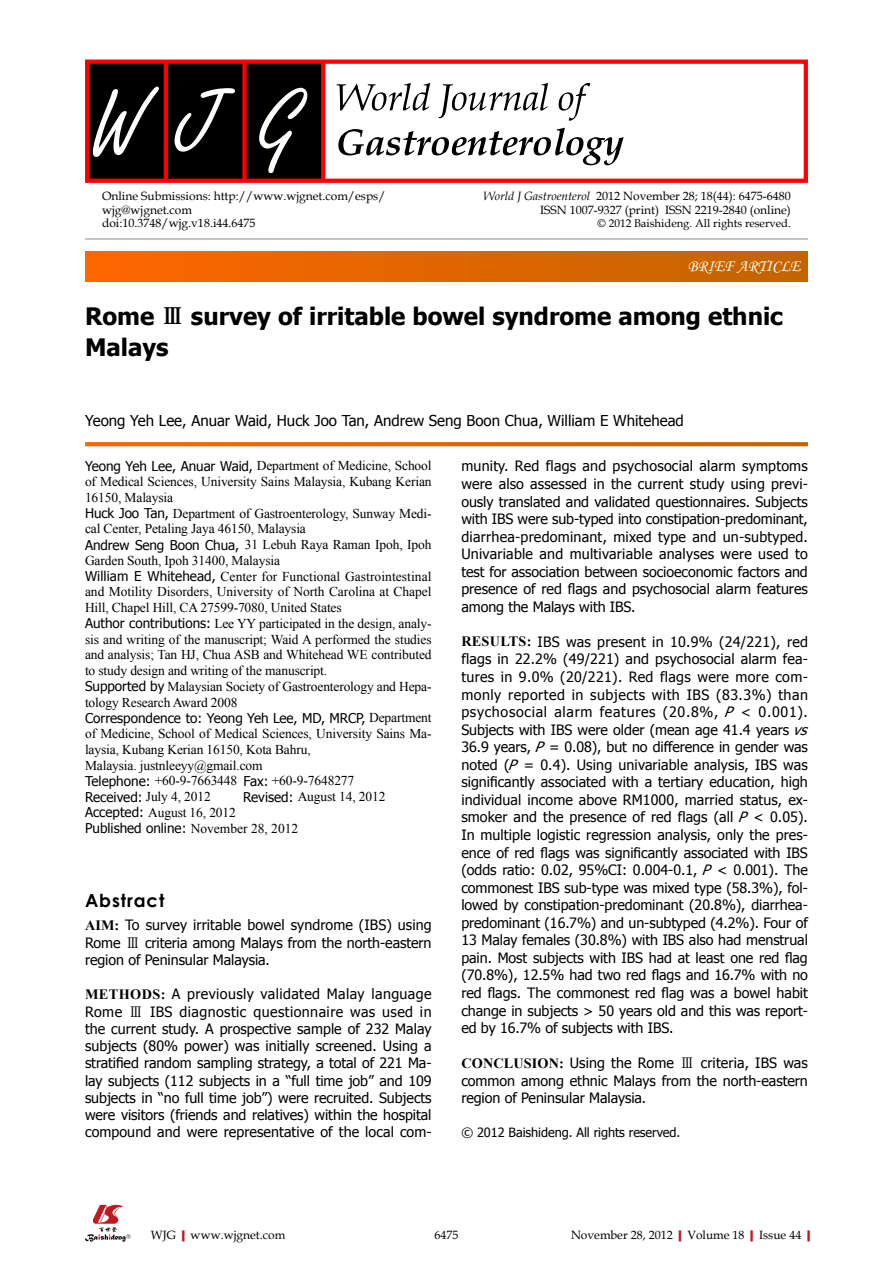
<style>
.page{position:relative;width:893px;height:1263px;background:#fff}
.page>*{position:absolute;margin:0;border:0;box-sizing:border-box;transform-origin:0 0}
.t1{font:700 24px/31.5px "Tahoma";color:#000}
.t2{font:700 18px "Century Gothic";letter-spacing:.05em;color:#000}
.t3{font:16.5px "Monotype Corsiva";color:#fff}
.t4{font:15px "Tahoma";color:#000}
.t5{font:14.25px/17.5px "Tahoma";letter-spacing:-.005em;color:#000;text-align:justify}
.t6{font:13.5px/15.8px "Times New Roman";letter-spacing:-.01em;color:#000}
.t7{font:13.5px "Tahoma";color:#000}
.t8{font:12.75px "Tahoma";letter-spacing:-.005em;color:#000}
.t9{font:12px/13.5px "Book Antiqua";color:#000}
.t10{font:11.25px "Book Antiqua";color:#000}
.s1{font-style:italic}
.s2{font-family:"Koz Min Pro";font-size:22.5px}
.s3{font-family:"Tahoma"}
.s4{font-family:"Times New Roman"}
.s5{font-family:"Times New Roman";font-weight:700}
.s6{font-family:"Koz Min Pro"}
.s7{font-weight:700;color:#c01920}
</style>
<div class="page">
<div style="left:85px;top:252px;width:723px;height:29px;background:linear-gradient(to right,#f60,#c16500)"></div>
<svg style="left:85px;top:442px;width:723px;height:4px;background:#e06805"></svg>
<hr style="left:85px;top:239px;width:723px;height:1px;background:#898989">
<div style="left:87px;top:61px;width:236px;height:121px;background:#000"></div>
<hr style="left:164px;top:61px;width:4px;height:121px;background:#f00">
<div style="left:242px;top:61px;width:5px;height:121px;background:#f00"></div>
<hr style="left:321px;top:61px;width:4px;height:121px;background:#f00">
<div style="left:85px;top:60px;width:723px;height:123px;border:4px solid #f00"></div>
<svg style="left:259px;top:88px;width:48px;height:85px"></svg>
<svg style="left:175px;top:88px;width:60px;height:64px"></svg>
<svg style="left:93px;top:87px;width:66px;height:70px"></svg>
<svg style="left:337px;top:83px;width:253px;height:38px"></svg>
<svg style="left:338px;top:128px;width:286px;height:37px"></svg>
<svg style="left:85px;top:1205px;width:46px;height:37px"></svg>
<p class="t9" style="left:102px;top:189px;width:285px">Online Submissions: http://www.wjgnet.com/esps/ wjg@wjgnet.com<br>doi:10.3748/wjg.v18.i44.6475</p>
<p class="t9" style="left:483px;top:189px;width:309px;text-align:right"><span class="s1">World J Gastroenterol</span> 2012 November 28; 18(44): 6475-6480<br>ISSN 1007-9327 (print) ISSN 2219-2840 (online)</p>
<p class="t10" style="left:598px;top:215px;width:195px">© 2012 Baishideng. All rights reserved.</p>
<p class="t3" style="left:688px;top:256px;width:114px">BRIEF ARTICLE</p>
<h1 class="t1" style="left:85px;top:298px;width:699px">Rome <span class="s2">Ⅲ</span> survey of irritable bowel syndrome among ethnic<br>Malays</h1>
<p class="t4" style="left:85px;top:410px;width:600px">Yeong Yeh Lee, Anuar Waid, Huck Joo Tan, Andrew Seng Boon Chua, William E Whitehead</p>
<p class="t6" style="left:85px;top:458px;width:348px"><span class="s3">Yeong Yeh Lee, Anuar Waid,</span> Department of Medicine, School of Medical Sciences, University Sains Malaysia, Kubang Kerian 16150, Malaysia<br><span class="s3">Huck Joo Tan,</span> Department of Gastroenterology, Sunway Medi&shy;cal Center, Petaling Jaya 46150, Malaysia<br><span class="s3">Andrew Seng Boon Chua,</span> 31 Lebuh Raya Raman Ipoh, Ipoh Garden South, Ipoh 31400, Malaysia<br><span class="s3">William E Whitehead,</span> Center for Functional Gastrointestinal and Motility Disorders, University of North Carolina at Chapel Hill, Chapel Hill, CA 27599-7080, United States<br><span class="s3">Author contributions:</span> Lee YY participated in the design, analy&shy;sis and writing of the manuscript; Waid A performed the studies and analysis; Tan HJ, Chua ASB and Whitehead WE contributed to study design and writing of the manuscript.<br><span class="s3">Supported by</span> Malaysian Society of Gastroenterology and Hepa&shy;tology Research Award 2008</p>
<p class="t7" style="left:85px;top:709px;width:348px">Correspondence to: Yeong Yeh Lee, MD, MRCP, <span class="s4">Department</span></p>
<p class="t6" style="left:85px;top:725px;width:348px">of Medicine, School of Medical Sciences, University Sains Ma&shy;laysia, Kubang Kerian 16150, Kota Bahru,<br>Malaysia. justnleeyy@gmail.com<br><span class="s3">Telephone:</span> +60-9-7663448 <span class="s3">Fax:</span> +60-9-7648277<br><span class="s3">Received:</span> July 4, 2012</p>
<p class="t6" style="left:243px;top:788px;width:144px"><span class="s3">Revised:</span> August 14, 2012</p>
<p class="t6" style="left:85px;top:804px;width:152px"><span class="s3">Accepted:</span> August 16, 2012</p>
<p class="t7" style="left:85px;top:819px;width:215px">Published online: <span class="s4">November 28, 2012</span></p>
<p class="t2" style="left:85px;top:886px;width:81px">Abstract</p>
<p class="t5" style="left:85px;top:916px;width:348px"><span class="s5">AIM:</span> To survey irritable bowel syndrome (IBS) using Rome <span class="s6">Ⅲ</span> criteria among Malays from the north-eastern region of Peninsular Malaysia.</p>
<p class="t5" style="left:85px;top:985px;width:348px"><span class="s5">METHODS:</span> A previously validated Malay language Rome <span class="s6">Ⅲ</span> IBS diagnostic questionnaire was used in the current study. A prospective sample of 232 Malay subjects (80% power) was initially screened. Using a stratified random sampling strategy, a total of 221 Ma&shy;lay subjects (112 subjects in a “full time job” and 109 subjects in “no full time job”) were recruited. Subjects were visitors (friends and relatives) within the hospital compound and were representative of the local com-</p>
<p class="t5" style="left:461px;top:457px;width:348px">munity. Red flags and psychosocial alarm symptoms were also assessed in the current study using previ&shy;ously translated and validated questionnaires. Subjects with IBS were sub-typed into constipation-predominant, diarrhea-predominant, mixed type and un-subtyped.<br>Univariable and multivariable analyses were used to test for association between socioeconomic factors and presence of red flags and psychosocial alarm features among the Malays with IBS.</p>
<p class="t5" style="left:461px;top:632px;width:353px;text-align:left"><span class="s5">RESULTS:</span> IBS was present in 10.9% (24/221), red flags in 22.2% (49/221) and psychosocial alarm fea&shy;tures in 9.0% (20/221). Red flags were more com&shy;monly reported in subjects with IBS (83.3%) than psychosocial alarm features (20.8%, <span class="s1">P</span> &lt; 0.001).<br>Subjects with IBS were older (mean age 41.4 years <span class="s1">vs </span>36.9 years, <span class="s1">P</span>= 0.08), but no difference in gender was noted (<span class="s1">P</span> = 0.4). Using univariable analysis, IBS was significantly associated with a tertiary education, high individual income above RM1000, married status, ex&shy;smoker and the presence of red flags (all <span class="s1">P</span>&lt; 0.05).<br>In multiple logistic regression analysis, only the pres&shy;ence of red flags was significantly associated with IBS (odds ratio: 0.02, 95%CI: 0.004-0.1, <span class="s1">P</span> &lt; 0.001). The commonest IBS sub-type was mixed type (58.3%), fol&shy;lowed by constipation-predominant (20.8%), diarrhea&shy;predominant (16.7%) and un-subtyped (4.2%). Four of 13 Malay females (30.8%) with IBS also had menstrual pain. Most subjects with IBS had at least one red flag (70.8%), 12.5% had two red flags and 16.7% with no red flags. The commonest red flag was a bowel habit change in subjects &gt; 50 years old and this was report&shy;ed by 16.7% of subjects with IBS.</p>
<p class="t5" style="left:461px;top:1053px;width:348px"><span class="s5">CONCLUSION:</span> Using the Rome <span class="s6">Ⅲ</span> criteria, IBS was common among ethnic Malays from the north-eastern region of Peninsular Malaysia.</p>
<p class="t8" style="left:461px;top:1124px;width:221px">© 2012 Baishideng. All rights reserved.</p>
<p class="t9" style="left:151px;top:1227px;width:136px">WJG<span class="s7">|</span>www.wjgnet.com</p>
<p class="t9" style="left:434px;top:1227px;width:25px">6475</p>
<p class="t9" style="left:571px;top:1227px;width:246px">November 28, 2012<span class="s7">|</span>Volume 18<span class="s7">|</span>Issue 44<span class="s7">|</span></p>
</div>
